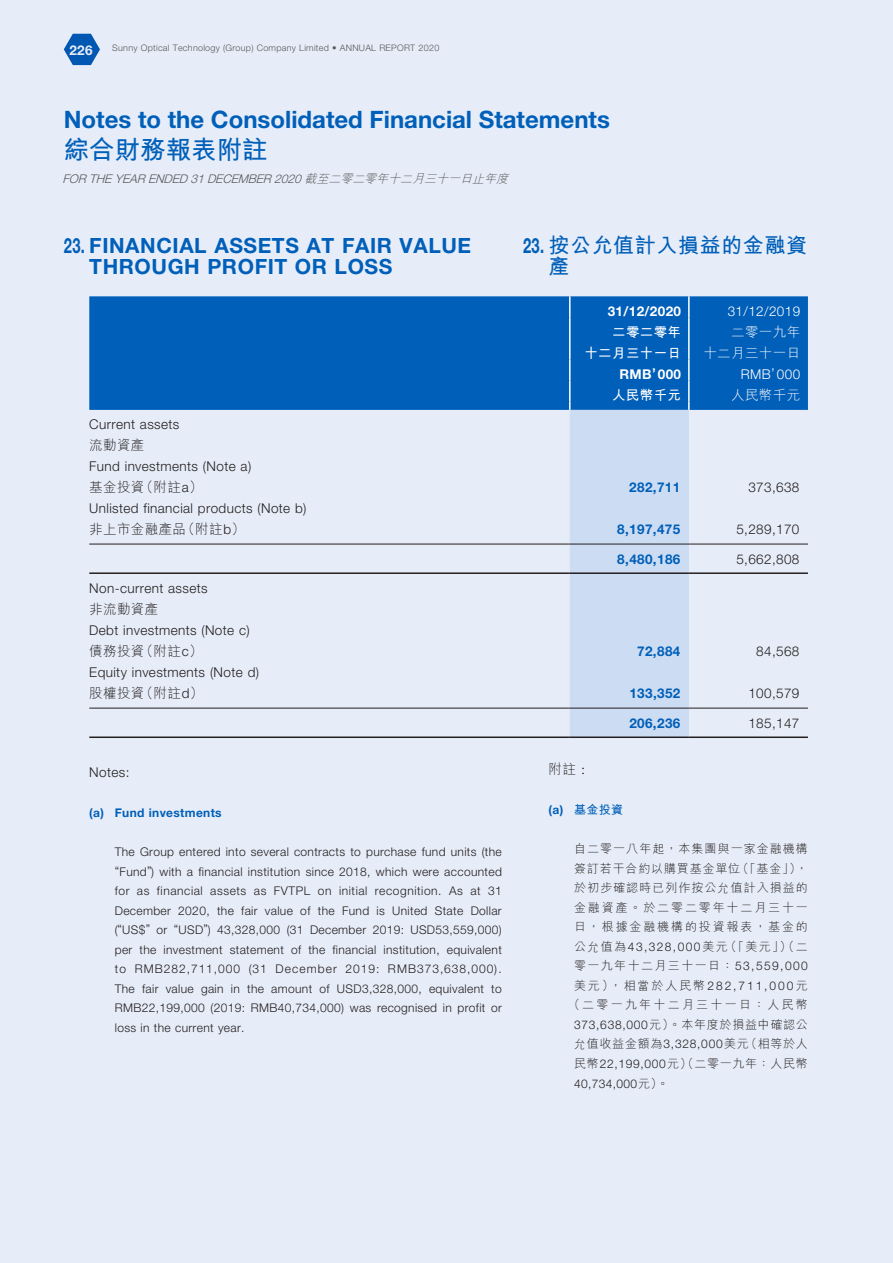
<style>
.page{position:relative;width:893px;height:1263px;background:#e7edf8}
.page>*{position:absolute;margin:0;border:0;box-sizing:border-box;transform-origin:0 0}
.t1{font:700 25.5px "M Hei HK";color:#005fb9}
.t2{font:700 24px "Helvetica Neue LT Std";color:#005fb9}
.t3{font:700 21px/21px "Helvetica Neue LT Std";letter-spacing:.03em;color:#005fb9;scale:.7 1}
.t4{font:700 21px/21px "M Hei HK";letter-spacing:.03em;color:#005fb9}
.t5{font:300 13.5px "Helvetica Neue LT Std";letter-spacing:.03em;color:#231f20}
.t6{font:300 13.5px "M Hei HK";letter-spacing:.03em;color:#231f20}
.t7{font:700 13.5px "Helvetica Neue LT Std";letter-spacing:.03em;color:#005fb9}
.t8{font:700 13.5px "Helvetica Neue LT Std";letter-spacing:.03em;color:#fff}
.t9{font:300 13.5px "Helvetica Neue LT Std";letter-spacing:.03em;color:#fff}
.t10{font:700 13.5px/21px "M Hei HK";letter-spacing:.03em;color:#fff;text-align:right}
.t11{font:300 13.5px/21px "M Hei HK";letter-spacing:.03em;color:#fff;text-align:right}
.t12{font:300 12px/19.5px "Helvetica Neue LT Std";letter-spacing:.03em;color:#231f20;text-align:justify}
.t13{font:300 12px/19.5px "M Hei HK";letter-spacing:.09em;color:#231f20;text-align:center}
.t14{font:italic 300 12px "Helvetica Neue LT Std";color:#57585a}
.t15{font:700 12px "Helvetica Neue LT Std";letter-spacing:.03em;color:#005fb9}
.t16{font:700 12px "M Hei HK";color:#005fb9}
.t17{font:300 9px "Helvetica Neue LT Std";letter-spacing:.03em;color:#57585a}
.s1{font-weight:700}
.s2{font-family:"M Hei HK"}
.s3{font-family:"Helvetica Neue LT Std"}
.s4{font-family:"Adobe Song Std"}
</style>
<div class="page">
<svg style="left:64px;top:34px;width:36px;height:31px"></svg>
<div style="left:89px;top:296px;width:719px;height:114px;background:#005fb9"></div>
<hr style="left:569px;top:296px;width:2px;height:21px;background:#fff">
<hr style="left:569px;top:317px;width:2px;height:42px;background:#fff">
<hr style="left:569px;top:359px;width:2px;height:21px;background:#fff">
<hr style="left:569px;top:380px;width:2px;height:21px;background:#fff">
<hr style="left:688px;top:296px;width:2px;height:21px;background:#fff">
<hr style="left:688px;top:317px;width:2px;height:42px;background:#fff">
<hr style="left:688px;top:359px;width:2px;height:21px;background:#fff">
<hr style="left:688px;top:380px;width:2px;height:21px;background:#fff">
<div style="left:569px;top:401px;width:121px;height:335px;background:#ccdcf2"></div>
<hr style="left:89px;top:544px;width:481px;height:1px;background:#231f20">
<hr style="left:570px;top:544px;width:119px;height:1px;background:#231f20">
<hr style="left:689px;top:544px;width:119px;height:1px;background:#231f20">
<hr style="left:89px;top:572px;width:481px;height:2px;background:#231f20">
<hr style="left:570px;top:572px;width:119px;height:2px;background:#231f20">
<hr style="left:689px;top:572px;width:119px;height:2px;background:#231f20">
<hr style="left:89px;top:708px;width:481px;height:1px;background:#231f20">
<hr style="left:570px;top:708px;width:119px;height:1px;background:#231f20">
<hr style="left:689px;top:708px;width:119px;height:1px;background:#231f20">
<hr style="left:89px;top:736px;width:481px;height:2px;background:#231f20">
<hr style="left:570px;top:736px;width:119px;height:2px;background:#231f20">
<hr style="left:689px;top:736px;width:119px;height:2px;background:#231f20">
<p class="t8" style="left:69px;top:41px;width:25px">226</p>
<p class="t17" style="left:112px;top:42px;width:329px">Sunny Optical Technology (Group) Company Limited <span class="s1">•</span> ANNUAL REPORT 2020</p>
<h2 class="t2" style="left:64px;top:104px;width:548px">Notes to the Consolidated Financial Statements</h2>
<h1 class="t1" style="left:64px;top:131px;width:205px">綜合財務報表附註</h1>
<p class="t14" style="left:63px;top:171px;width:450px">FOR THE YEAR ENDED 31DECEMBER 2020 <span class="s2">截至二零二零年十二月三十一日止年度</span></p>
<h3 class="t3" style="left:89px;top:234px;width:547px;text-indent:-26px">23. FINANCIAL ASSETS AT FAIR VALUE<br>THROUGH PROFIT OR LOSS</h3>
<h3 class="t4" style="left:548px;top:233px;width:260px;text-indent:-26px"><span class="s3">23.</span> 按公允值計入損益的金融資產</h3>
<p class="t8" style="left:608px;top:302px;width:75px">31/12/2020</p>
<p class="t9" style="left:728px;top:303px;width:74px">31/12/2019</p>
<p class="t10" style="left:584px;top:320px;width:98px">二零二零年<br>十二月三十一日</p>
<p class="t11" style="left:703px;top:321px;width:98px">二零一九年<br>十二月三十一日</p>
<p class="t8" style="left:619px;top:365px;width:63px">RMB’ 000</p>
<p class="t9" style="left:741px;top:366px;width:61px">RMB’ 000</p>
<p class="t10" style="left:612px;top:383px;width:71px">人民幣千元</p>
<p class="t11" style="left:731px;top:384px;width:71px">人民幣千元</p>
<p class="t5" style="left:89px;top:416px;width:92px">Current assets</p>
<p class="t6" style="left:89px;top:438px;width:57px">流動資產</p>
<p class="t5" style="left:89px;top:458px;width:163px">Fund investments (Note a)</p>
<p class="t6" style="left:89px;top:480px;width:115px">基金投資（附註<span class="s3">a</span>）</p>
<p class="t7" style="left:629px;top:479px;width:53px">282,711</p>
<p class="t5" style="left:748px;top:479px;width:53px">373,638</p>
<p class="t5" style="left:89px;top:500px;width:219px">Unlisted financial products (Note b)</p>
<p class="t6" style="left:89px;top:522px;width:157px">非上市金融產品（附註<span class="s3">b</span>）</p>
<p class="t7" style="left:617px;top:521px;width:65px">8,197,475</p>
<p class="t5" style="left:736px;top:521px;width:65px">5,289,170</p>
<p class="t7" style="left:617px;top:550px;width:65px">8,480,186</p>
<p class="t5" style="left:736px;top:551px;width:65px">5,662,808</p>
<p class="t5" style="left:89px;top:580px;width:120px">Non-current assets</p>
<p class="t6" style="left:89px;top:602px;width:71px">非流動資產</p>
<p class="t5" style="left:89px;top:622px;width:162px">Debt investments (Note c)</p>
<p class="t6" style="left:89px;top:644px;width:115px">債務投資（附註<span class="s3">c</span>）</p>
<p class="t7" style="left:637px;top:643px;width:45px">72,884</p>
<p class="t5" style="left:756px;top:643px;width:45px">84,568</p>
<p class="t5" style="left:89px;top:664px;width:171px">Equity investments (Note d)</p>
<p class="t6" style="left:89px;top:686px;width:116px">股權投資（附註<span class="s3">d</span>）</p>
<p class="t7" style="left:629px;top:685px;width:53px">133,352</p>
<p class="t5" style="left:748px;top:685px;width:53px">100,579</p>
<p class="t7" style="left:629px;top:715px;width:53px">206,236</p>
<p class="t5" style="left:748px;top:715px;width:53px">185,147</p>
<p class="t5" style="left:89px;top:763px;width:42px">Notes:</p>
<p class="t15" style="left:89px;top:805px;width:134px">(a) Fund investments</p>
<p class="t12" style="left:115px;top:842px;width:389px">The Group entered into several contracts to purchase fund units (the “Fund”) with a financial institution since 2018, which were accounted for as financial assets as FVTPL on initial recognition. As at 31<br>December 2020, the fair value of the Fund is United State Dollar (“US$” or “USD”) 43,328,000 (31 December 2019: USD53,559,000) per the investment statement of the financial institution, equivalent to RMB282,711,000 (31 December 2019: RMB373,638,000).<br>The fair value gain in the amount of USD3,328,000, equivalent to RMB22,199,000 (2019: RMB40,734,000) was recognised in profit or loss in the current year.</p>
<p class="t6" style="left:549px;top:762px;width:46px">附註<span class="s4">：</span></p>
<p class="t16" style="left:549px;top:801px;width:76px"><span class="s3">(a)</span> 基金投資</p>
<p class="t13" style="left:568px;top:839px;width:241px">自二零一八年起，本集團與一家金融機構簽訂若干合約以購買基金單位（「基金」），於初步確認時已列作按公允值計入損益的金融資產。於二零二零年十二月三十一日，根據金融機構的投資報表，基金的公允值為<span class="s3">43,328,000</span>美元（「美元」）（二零一九年十二月三十一日：<span class="s3">53,559,000</span>美元），相當於人民幣<span class="s3">282,711,000</span>元（二零一九年十二月三十一日：人民幣<br><span class="s3">373,638,000</span>元）。本年度於損益中確認公允值收益金額為<span class="s3">3,328,000</span>美元（相等於人民幣<span class="s3">22,199,000</span>元）（二零一九年：人民幣</p>
<p class="t12" style="left:574px;top:1073px;width:96px">40,734,000<span class="s2">元）。</span></p>
</div>
